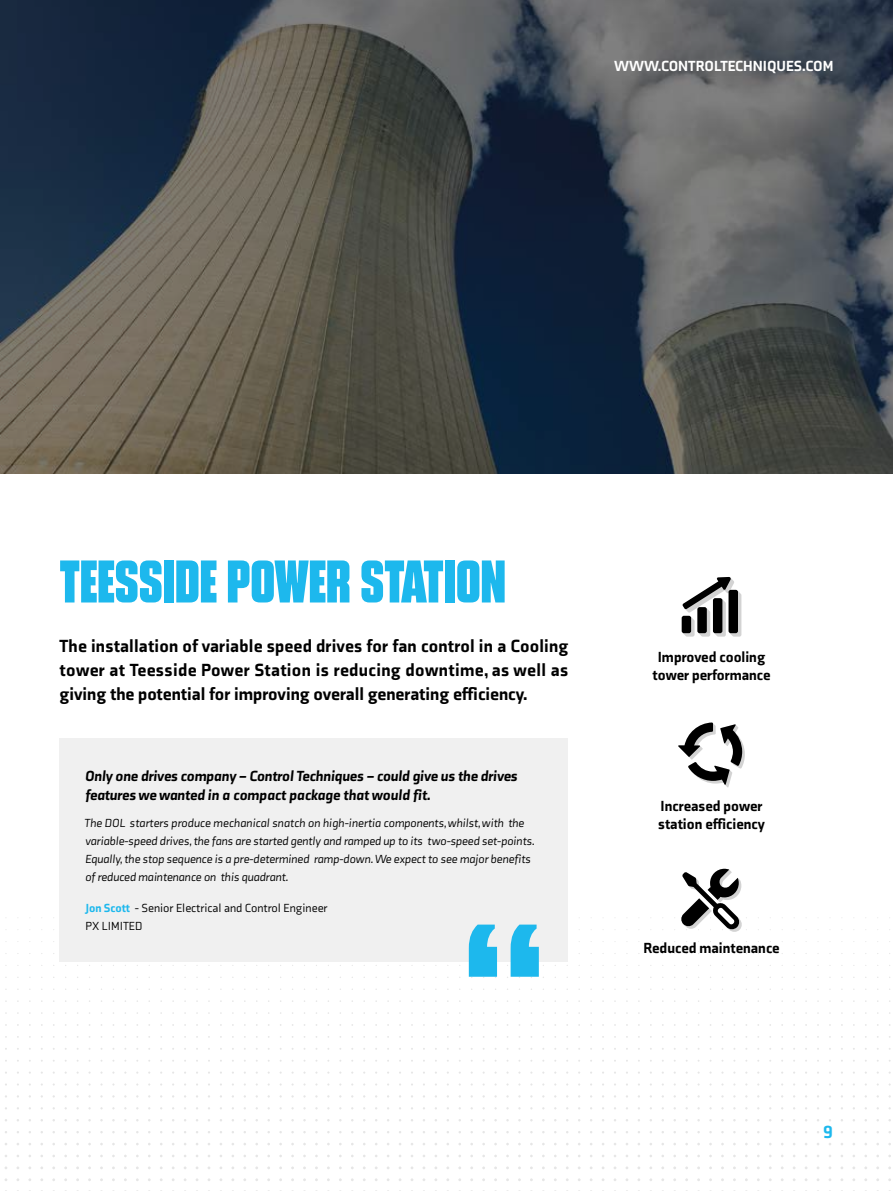
<style>
.page{position:relative;width:893px;height:1191px;background:#fff}
.page>*{position:absolute;margin:0;border:0;box-sizing:border-box;transform-origin:0 0}
.t1{font:60px "Blunt Con";color:#1db8ed}
.t2{font:900 18px/24px "Axia";color:#000;text-align:justify}
.t3{font:900 18px "Axia";color:#1db8ed}
.t4{font:italic 900 15px/19.5px "Axia";letter-spacing:-.01em;color:#000}
.t5{font:900 15px/18px "Axia";color:#000;text-align:center}
.t6{font:900 15px "Axia";color:#fff}
.t7{font:italic 12px/18px "Axia";letter-spacing:-.01em;color:#000}
.t8{font:12px/18px "Axia";color:#000}
.s1{font-weight:900;color:#1db8ed}
</style>
<div class="page">
<svg style="left:0;top:0;width:893px;height:473px;background:#484d4f"></svg>
<div style="left:60px;top:738px;width:508px;height:223px;background:#f0f0f0"></div>
<svg style="left:469px;top:924px;width:70px;height:54px"></svg>
<svg style="left:732px;top:724px;width:13px;height:45px"></svg>
<svg style="left:678px;top:722px;width:54px;height:65px"></svg>
<svg style="left:682px;top:578px;width:59px;height:58px"></svg>
<svg style="left:716px;top:577px;width:15px;height:13px"></svg>
<svg style="left:681px;top:868px;width:61px;height:64px"></svg>
<svg style="left:717px;top:907px;width:18px;height:23px"></svg>
<p class="t6" style="left:614px;top:56px;width:221px">WWW.CONTROLTECHNIQUES.COM</p>
<h1 class="t1" style="left:60px;top:554px;width:448px">TEESSIDE POWER STATION</h1>
<h2 class="t2" style="left:60px;top:633px;width:510px">The installation of variable speed drives for fan control in a Cooling tower at Teesside Power Station is reducing downtime, as well as giving the potential for improving overall generating efficiency.</h2>
<p class="t4" style="left:85px;top:766px;width:434px">Only one drives company – Control Techniques – could give us the drives features we wanted in a compact package that would fit.</p>
<p class="t7" style="left:84px;top:813px;width:452px">The DOL starters produce mechanical snatch on high-inertia components, whilst, with the variable-speed drives, the fans are started gently and ramped up to its two-speed set-points.<br>Equally, the stop sequence is a pre-determined ramp-down. We expect to see major benefits of reduced maintenance on this quadrant.</p>
<p class="t8" style="left:86px;top:898px;width:243px"><span class="s1">Jon Scott</span> - Senior Electrical and Control Engineer<br>PX LIMITED</p>
<p class="t5" style="left:652px;top:648px;width:120px">Improved cooling tower performance</p>
<p class="t5" style="left:658px;top:796px;width:108px;text-align:left">Increased power station efficiency</p>
<p class="t5" style="left:643px;top:938px;width:138px">Reduced maintenance</p>
<h2 class="t3" style="left:823px;top:1121px;width:12px">9</h2>
</div>
